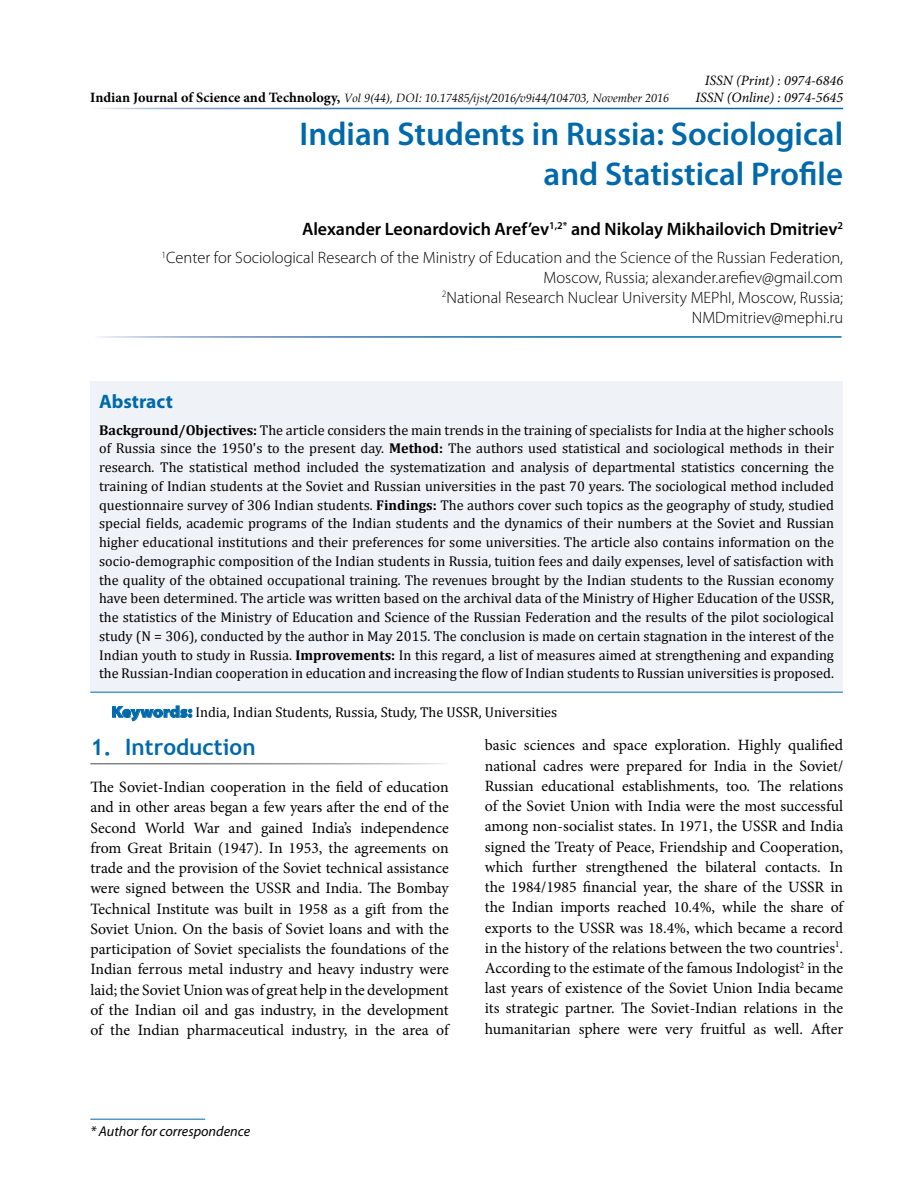
<style>
.page{position:relative;width:918px;height:1188px;background:#fff}
.page>*{position:absolute;margin:0;border:0;box-sizing:border-box;transform-origin:0 0}
.t1{font:600 33px/40.5px "Myriad Pro";color:#0069aa;text-align:right}
.t2{font:700 22.5px "Trebuchet MS";color:#0069aa}
.t3{font:700 19.5px "Myriad Pro";color:#0069aa}
.t4{font:600 18px "Myriad Pro";color:#000}
.t5{font:300 16.5px/19.8px "Myriad Pro";color:#000;text-align:right}
.t6{font:15.75px/20.2px "Minion Pro";letter-spacing:-.005em;color:#000;text-align:justify}
.t7{font:14.25px/18.8px "Cambria";color:#000;text-align:justify}
.t8{font:italic 14.25px/17.1px "Minion Pro";color:#000;text-align:right}
.t9{font:italic 14.25px "Myriad Pro";color:#000}
.t10{font:italic 12px "Book Antiqua";color:#000}
.s1{font-family:"Minion Pro";font-weight:700;font-style:normal;font-size:14.25px}
.s2{font-weight:700}
.s3{font-family:"Myriad Pro";font-weight:900;font-stretch:semi-expanded;font-size:15.75px;color:#0069aa}
</style>
<div class="page">
<hr style="left:90px;top:1119px;width:115px;height:1px;background:#0069aa">
<div style="left:90px;top:382px;width:753px;height:310px;background:#eff3f7"></div>
<hr style="left:90px;top:692px;width:753px;height:1px;background:#0069aa">
<svg style="left:112px;top:706px;width:80px;height:15px"></svg>
<p class="t10" style="left:90px;top:89px;width:580px"><span class="s1">Indian Journal of Science and Technology,</span> Vol 9(44), DOI: 10.17485/ijst/2016/v9i44/104703, November 2016</p>
<p class="t8" style="left:695px;top:71px;width:149px">ISSN (Print) : 0974-6846<br>ISSN (Online) : 0974-5645</p>
<h1 class="t1" style="left:300px;top:113px;width:545px">Indian Students in Russia: Sociological and Statistical Profile</h1>
<p class="t4" style="left:302px;top:217px;width:543px">Alexander Leonardovich Aref’ev<sup>1,2*</sup> and Nikolay Mikhailovich Dmitriev<sup>2</sup></p>
<p class="t5" style="left:162px;top:248px;width:683px"><sup>1</sup>Center for Sociological Research of the Ministry of Education and the Science of the Russian Federation, Moscow, Russia; alexander.arefiev@gmail.com<br><sup>2</sup>National Research Nuclear University MEPhI, Moscow, Russia;<br>NMDmitriev@mephi.ru</p>
<h3 class="t3" style="left:99px;top:391px;width:75px">Abstract</h3>
<p class="t7" style="left:99px;top:420px;width:736px"><span class="s2">Background/Objectives:</span> The article considers the main trends in the training of specialists for India at the higher schools of Russia since the 1950's to the present day. <span class="s2">Method:</span> The authors used statistical and sociological methods in their research. The statistical method included the systematization and analysis of departmental statistics concerning the training of Indian students at the Soviet and Russian universities in the past 70 years. The sociological method included questionnaire survey of 306 Indian students. <span class="s2">Findings:</span> The authors cover such topics as the geography of study, studied special fields, academic programs of the Indian students and the dynamics of their numbers at the Soviet and Russian higher educational institutions and their preferences for some universities. The article also contains information on the socio-demographic composition of the Indian students in Russia, tuition fees and daily expenses, level of satisfaction with the quality of the obtained occupational training. The revenues brought by the Indian students to the Russian economy have been determined. The article was written based on the archival data of the Ministry of Higher Education of the USSR, the statistics of the Ministry of Education and Science of the Russian Federation and the results of the pilot sociological study (N = 306), conducted by the author in May 2015. The conclusion is made on certain stagnation in the interest of the Indian youth to study in Russia. <span class="s2">Improvements:</span> In this regard, a list of measures aimed at strengthening and expanding the Russian-Indian cooperation in education and increasing the flow of Indian students to Russian universities is proposed.</p>
<p class="t7" style="left:112px;top:703px;width:447px"><span class="s3">Keywords:</span> India, Indian Students, Russia, Study, The USSR, Universities</p>
<h2 class="t2" style="left:90px;top:733px;width:167px">1. Introduction</h2>
<p class="t6" style="left:90px;top:777px;width:360px">The Soviet-Indian cooperation in the field of education and in other areas began a few years after the end of the Second World War and gained India’s independence from Great Britain (1947). In 1953, the agreements on trade and the provision of the Soviet technical assistance were signed between the USSR and India. The Bombay Technical Institute was built in 1958 as a gift from the Soviet Union. On the basis of Soviet loans and with the participation of Soviet specialists the foundations of the Indian ferrous metal industry and heavy industry were laid; the Soviet Union was of great help in the development of the Indian oil and gas industry, in the development of the Indian pharmaceutical industry, in the area of</p>
<p class="t9" style="left:90px;top:1124px;width:161px">* Author for correspondence</p>
<p class="t6" style="left:485px;top:735px;width:360px">basic sciences and space exploration. Highly qualified national cadres were prepared for India in the Soviet/ Russian educational establishments, too. The relations of the Soviet Union with India were the most successful among non-socialist states. In 1971, the USSR and India signed the Treaty of Peace, Friendship and Cooperation, which further strengthened the bilateral contacts. In the 1984/1985 financial year, the share of the USSR in the Indian imports reached 10.4%, while the share of exports to the USSR was 18.4%, which became a record in the history of the relations between the two countries<sup>1</sup>.<br>According to the estimate of the famous Indologist<sup>2</sup> in the last years of existence of the Soviet Union India became its strategic partner. The Soviet-Indian relations in the humanitarian sphere were very fruitful as well. After</p>
</div>
